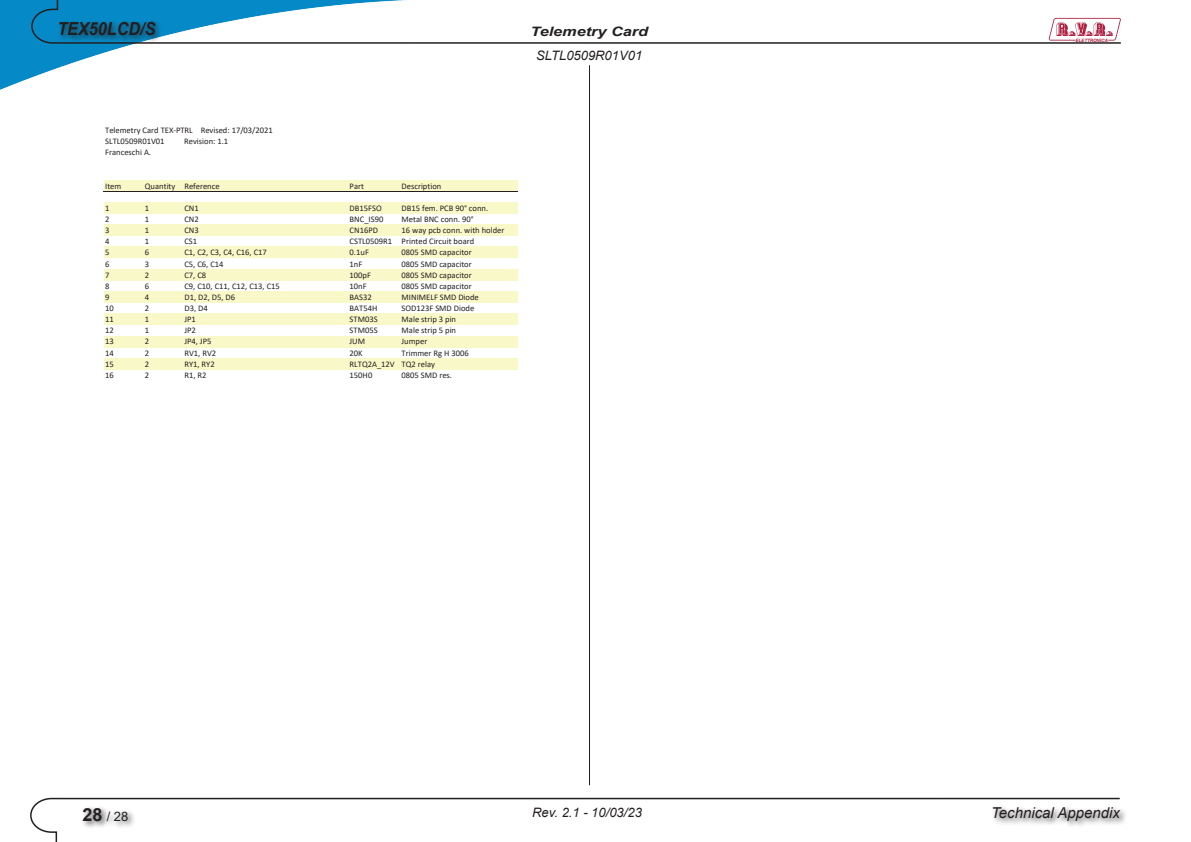
<style>
.page{position:relative;width:1191px;height:842px;background:#fff}
.page>*{position:absolute;margin:0;border:0;box-sizing:border-box;transform-origin:0 0}
.t1{font:italic 700 18px "Arial";color:#231f20;scale:.9 1}
.t2{font:italic 15px "Arial";color:#231f20}
.t3{font:italic 13px "Arial";color:#231f20}
.t4{font:italic 700 13px "Arial";color:#231f20;scale:1.25 1}
.t5{font:13px "Arial";color:#231f20}
.t6{font:8.6px/11.1px "Calibri";color:#231f20}
.t7{font:italic 700 4.5px "Helvetica";color:#ae1b3d}
.s1{font-weight:700;font-size:18px}
</style>
<div class="page">
<img style="left:0;top:0;width:134px;height:192px">
<svg style="left:30px;top:0;width:1091px;height:44px"></svg>
<svg style="left:30px;top:797px;width:1090px;height:45px"></svg>
<div style="left:81px;top:805px;width:55px;height:24px;background:#231f20;opacity:.75"></div>
<div style="left:990px;top:805px;width:137px;height:24px;background:#231f20;opacity:.75"></div>
<hr style="left:589px;top:65px;width:1px;height:720px;background:#231f20">
<div style="left:104px;top:180px;width:414px;height:11px;background:#f9f8c8"></div>
<div style="left:104px;top:202px;width:414px;height:12px;background:#f9f8c8"></div>
<div style="left:104px;top:225px;width:414px;height:11px;background:#f9f8c8"></div>
<div style="left:104px;top:247px;width:414px;height:11px;background:#f9f8c8"></div>
<div style="left:104px;top:269px;width:414px;height:11px;background:#f9f8c8"></div>
<div style="left:104px;top:291px;width:414px;height:12px;background:#f9f8c8"></div>
<div style="left:104px;top:314px;width:414px;height:11px;background:#f9f8c8"></div>
<div style="left:104px;top:336px;width:414px;height:11px;background:#f9f8c8"></div>
<div style="left:104px;top:358px;width:414px;height:11px;background:#f9f8c8"></div>
<hr style="left:104px;top:191px;width:414px;height:1px;background:#231f20">
<h1 class="t1" style="left:57px;top:17px;width:111px">TEX50LCD/S</h1>
<p class="t6" style="left:105px;top:124px;width:169px">Telemetry Card TEX-PTRL Revised: 17/03/2021<br>SLTL0509R01V01</p>
<p class="t6" style="left:184px;top:135px;width:46px">Revision: 1.1</p>
<p class="t6" style="left:105px;top:147px;width:47px">Franceschi A.</p>
<p class="t6" style="left:105px;top:180px;width:18px">Item</p>
<p class="t6" style="left:145px;top:180px;width:76px">Quantity Reference</p>
<p class="t6" style="left:350px;top:180px;width:16px">Part</p>
<p class="t6" style="left:401px;top:180px;width:41px">Description</p>
<p class="t6" style="left:105px;top:202px;width:6px">1</p>
<p class="t6" style="left:145px;top:202px;width:6px">1</p>
<p class="t6" style="left:184px;top:202px;width:16px">CN1</p>
<p class="t6" style="left:350px;top:202px;width:34px">DB15FSO</p>
<p class="t6" style="left:401px;top:202px;width:88px">DB15 fem. PCB 90° conn.</p>
<p class="t6" style="left:105px;top:213px;width:6px">2</p>
<p class="t6" style="left:145px;top:213px;width:6px">1</p>
<p class="t6" style="left:184px;top:213px;width:16px">CN2</p>
<p class="t6" style="left:350px;top:213px;width:35px">BNC_IS90</p>
<p class="t6" style="left:401px;top:213px;width:74px">Metal BNC conn. 90°</p>
<p class="t6" style="left:105px;top:224px;width:6px">3</p>
<p class="t6" style="left:145px;top:224px;width:6px">1</p>
<p class="t6" style="left:184px;top:224px;width:16px">CN3</p>
<p class="t6" style="left:350px;top:224px;width:30px">CN16PD</p>
<p class="t6" style="left:401px;top:224px;width:104px">16 way pcb conn. with holder</p>
<p class="t6" style="left:105px;top:236px;width:6px">4</p>
<p class="t6" style="left:145px;top:236px;width:6px">1</p>
<p class="t6" style="left:184px;top:236px;width:14px">CS1</p>
<p class="t6" style="left:350px;top:236px;width:126px">CSTL0509R1 Printed Circuit board</p>
<p class="t6" style="left:105px;top:247px;width:6px">5</p>
<p class="t6" style="left:145px;top:247px;width:6px">6</p>
<p class="t6" style="left:184px;top:247px;width:84px">C1, C2, C3, C4, C16, C17</p>
<p class="t6" style="left:350px;top:247px;width:21px">0.1uF</p>
<p class="t6" style="left:401px;top:247px;width:72px">0805 SMD capacitor</p>
<p class="t6" style="left:105px;top:258px;width:6px">6</p>
<p class="t6" style="left:145px;top:258px;width:6px">3</p>
<p class="t6" style="left:184px;top:258px;width:41px">C5, C6, C14</p>
<p class="t6" style="left:350px;top:258px;width:14px">1nF</p>
<p class="t6" style="left:401px;top:258px;width:72px">0805 SMD capacitor</p>
<p class="t6" style="left:105px;top:269px;width:6px">7</p>
<p class="t6" style="left:145px;top:269px;width:6px">2</p>
<p class="t6" style="left:184px;top:269px;width:23px">C7, C8</p>
<p class="t6" style="left:350px;top:269px;width:23px">100pF</p>
<p class="t6" style="left:401px;top:269px;width:72px">0805 SMD capacitor</p>
<p class="t6" style="left:105px;top:280px;width:6px">8</p>
<p class="t6" style="left:145px;top:280px;width:6px">6</p>
<p class="t6" style="left:184px;top:280px;width:97px">C9, C10, C11, C12, C13, C15</p>
<p class="t6" style="left:350px;top:280px;width:19px">10nF</p>
<p class="t6" style="left:401px;top:280px;width:72px">0805 SMD capacitor</p>
<p class="t6" style="left:105px;top:291px;width:6px">9</p>
<p class="t6" style="left:145px;top:291px;width:6px">4</p>
<p class="t6" style="left:184px;top:291px;width:52px">D1, D2, D5, D6</p>
<p class="t6" style="left:350px;top:291px;width:24px">BAS32</p>
<p class="t6" style="left:401px;top:291px;width:79px">MINIMELF SMD Diode</p>
<p class="t6" style="left:105px;top:302px;width:10px">10</p>
<p class="t6" style="left:145px;top:302px;width:6px">2</p>
<p class="t6" style="left:184px;top:302px;width:25px">D3, D4</p>
<p class="t6" style="left:350px;top:302px;width:29px">BAT54H</p>
<p class="t6" style="left:401px;top:302px;width:74px">SOD123F SMD Diode</p>
<p class="t6" style="left:105px;top:314px;width:10px">11</p>
<p class="t6" style="left:145px;top:314px;width:6px">1</p>
<p class="t6" style="left:184px;top:314px;width:13px">JP1</p>
<p class="t6" style="left:350px;top:314px;width:29px">STM03S</p>
<p class="t6" style="left:401px;top:314px;width:56px">Male strip 3 pin</p>
<p class="t6" style="left:105px;top:325px;width:10px">12</p>
<p class="t6" style="left:145px;top:325px;width:6px">1</p>
<p class="t6" style="left:184px;top:325px;width:13px">JP2</p>
<p class="t6" style="left:350px;top:325px;width:29px">STM05S</p>
<p class="t6" style="left:401px;top:325px;width:56px">Male strip 5 pin</p>
<p class="t6" style="left:105px;top:336px;width:10px">13</p>
<p class="t6" style="left:145px;top:336px;width:6px">2</p>
<p class="t6" style="left:184px;top:336px;width:29px">JP4, JP5</p>
<p class="t6" style="left:350px;top:336px;width:17px">JUM</p>
<p class="t6" style="left:401px;top:336px;width:27px">Jumper</p>
<p class="t6" style="left:105px;top:347px;width:10px">14</p>
<p class="t6" style="left:145px;top:347px;width:6px">2</p>
<p class="t6" style="left:184px;top:347px;width:33px">RV1, RV2</p>
<p class="t6" style="left:350px;top:347px;width:15px">20K</p>
<p class="t6" style="left:401px;top:347px;width:69px">Trimmer Rg H 3006</p>
<p class="t6" style="left:105px;top:358px;width:10px">15</p>
<p class="t6" style="left:145px;top:358px;width:6px">2</p>
<p class="t6" style="left:184px;top:358px;width:32px">RY1, RY2</p>
<p class="t6" style="left:350px;top:358px;width:87px">RLTQ2A_12V TQ2 relay</p>
<p class="t6" style="left:105px;top:369px;width:10px">16</p>
<p class="t6" style="left:145px;top:369px;width:6px">2</p>
<p class="t6" style="left:184px;top:369px;width:24px">R1, R2</p>
<p class="t6" style="left:350px;top:369px;width:24px">150H0</p>
<p class="t6" style="left:401px;top:369px;width:52px">0805 SMD res.</p>
<h3 class="t4" style="left:530px;top:23px;width:96px">Telemetry Card</h3>
<h3 class="t3" style="left:536px;top:47px;width:107px">SLTL0509R01V01</h3>
<p class="t7" style="left:1075px;top:37px;width:34px">ELETTRONICA</p>
<h3 class="t5" style="left:83px;top:807px;width:47px"><span class="s1">28</span> / 28</h3>
<h3 class="t3" style="left:532px;top:804px;width:111px">Rev. 2.1 - 10/03/23</h3>
<h2 class="t2" style="left:991px;top:803px;width:130px">Technical Appendix</h2>
</div>
